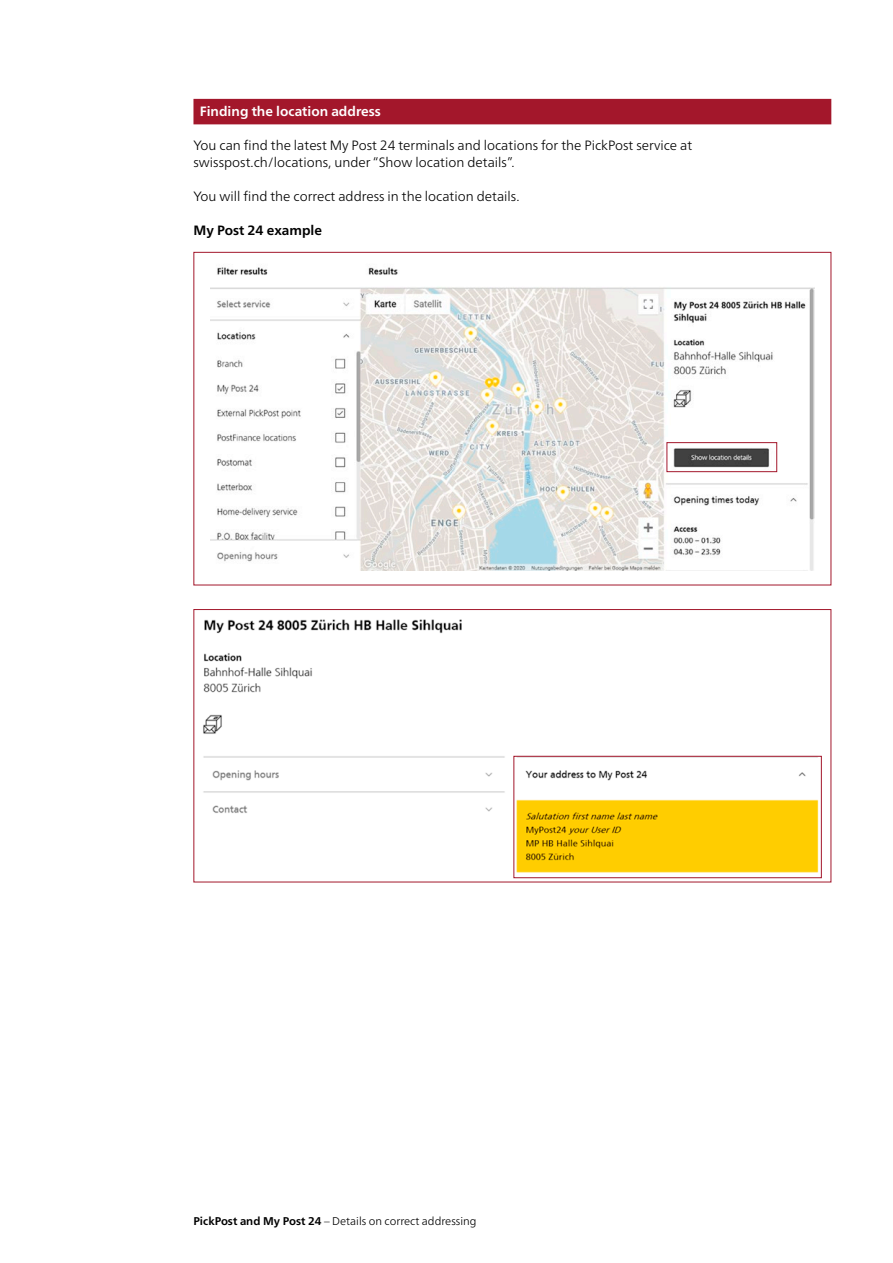
<style>
.page{position:relative;width:893px;height:1263px;background:#fff}
.page>*{position:absolute;margin:0;border:0;box-sizing:border-box;transform-origin:0 0}
.t1{font:300 13.5px/17px "Frutiger Neue LT Pro";color:#000}
.t2{font:700 13.5px "Frutiger Neue LT Pro";color:#fff}
.t3{font:700 13.5px "Frutiger Neue LT Pro";color:#000}
.t4{font:300 11.25px "Frutiger Neue LT Pro";color:#000}
.s1{font-weight:700}
</style>
<div class="page">
<div style="left:193px;top:99px;width:638px;height:25px;background:#a3172b"></div>
<img style="left:210px;top:267px;width:605px;height:303px">
<div style="left:666px;top:442px;width:111px;height:30px;border:1px solid #a3172b"></div>
<img style="left:203px;top:619px;width:619px;height:254px">
<div style="left:193px;top:609px;width:638px;height:273px;border:1px solid #a3172b"></div>
<div style="left:513px;top:756px;width:309px;height:122px;border:1px solid #a3172b"></div>
<h2 class="t2" style="left:200px;top:103px;width:182px">Finding the location address</h2>
<p class="t1" style="left:193px;top:137px;width:500px">You can find the latest My Post 24 terminals and locations for the PickPost service at swisspost.ch/locations, under “Show location details”.</p>
<p class="t1" style="left:193px;top:188px;width:328px">You will find the correct address in the location details.</p>
<h3 class="t3" style="left:193px;top:222px;width:130px">My Post 24 example</h3>
<p class="t4" style="left:193px;top:1214px;width:285px"><span class="s1">PickPost and My Post 24</span> – Details on correct addressing</p>
</div>
